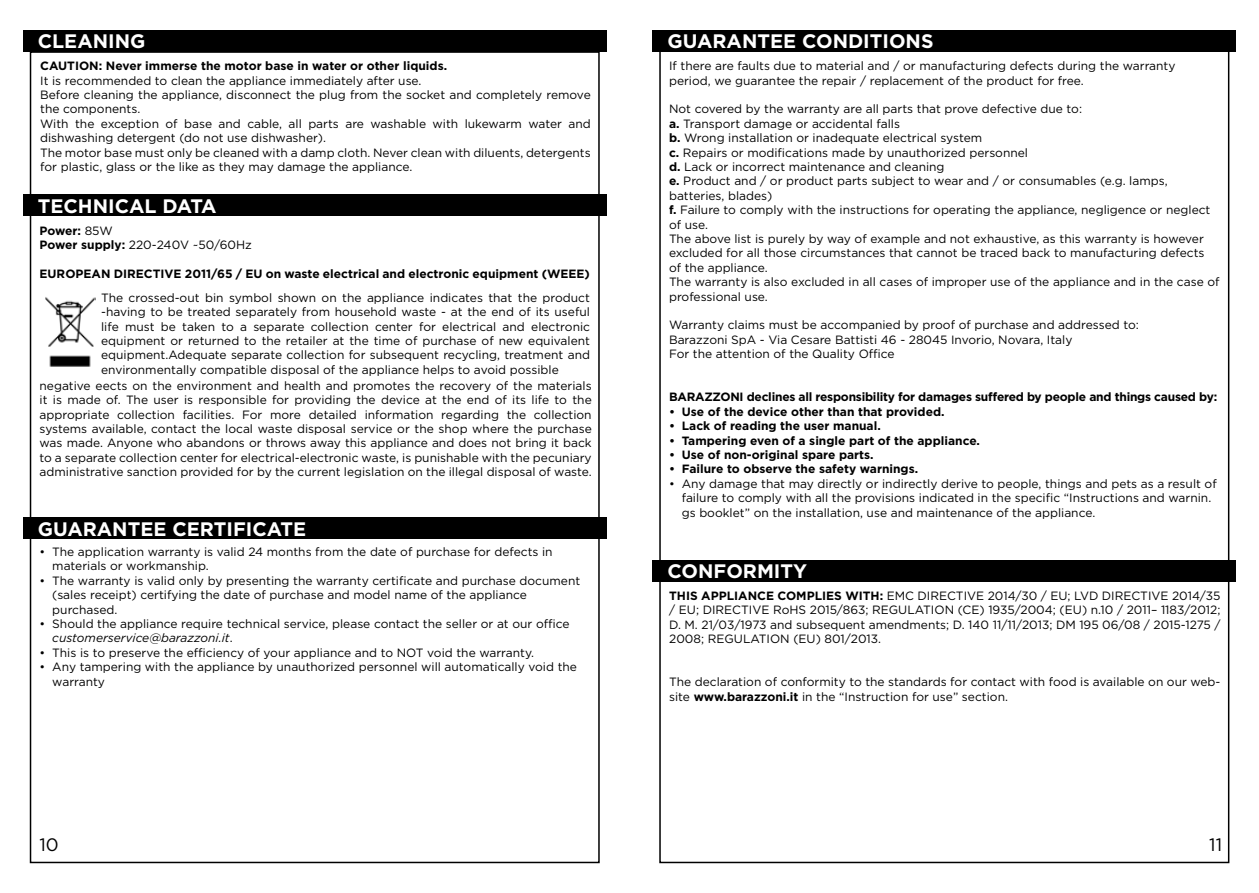
<style>
.page{position:relative;width:1259px;height:893px;background:#fff}
.page>*{position:absolute;margin:0;border:0;box-sizing:border-box;transform-origin:0 0}
.t1{font:700 19.5px "Gotham";color:#fff}
.t2{font:18px "Gotham";color:#000}
.t3{font:12px/14.4px "Gotham";color:#000}
.t4{font:700 12px "Gotham";color:#000}
.t5{font:700 12px "Gotham";letter-spacing:-.02em;color:#000}
.s1{font-weight:700}
.s2{font-style:italic}
</style>
<div class="page">
<div style="left:652px;top:560px;width:584px;height:21px;background:#000"></div>
<div style="left:652px;top:30px;width:584px;height:22px;background:#000"></div>
<div style="left:23px;top:30px;width:584px;height:22px;background:#000"></div>
<div style="left:23px;top:194px;width:584px;height:22px;background:#000"></div>
<div style="left:23px;top:517px;width:584px;height:22px;background:#000"></div>
<img style="left:45px;top:297px;width:50px;height:70px">
<h1 class="t1" style="left:38px;top:29px;width:109px">CLEANING</h1>
<h1 class="t1" style="left:667px;top:29px;width:267px">GUARANTEE CONDITIONS</h1>
<p class="t4" style="left:40px;top:58px;width:408px">CAUTION: Never immerse the motor base in water or other liquids.</p>
<p class="t3" style="left:40px;top:73px;width:552px">It is recommended to clean the appliance immediately after use.<br>Before cleaning the appliance, disconnect the plug from the socket and completely remove the components.<br>With the exception of base and cable, all parts are washable with lukewarm water and dishwashing detergent (do not use dishwasher).<br>The motor base must only be cleaned with a damp cloth. Never clean with diluents, detergents for plastic, glass or the like as they may damage the appliance.</p>
<p class="t3" style="left:669px;top:58px;width:508px">If there are faults due to material and / or manufacturing defects during the warranty period, we guarantee the repair / replacement of the product for free.</p>
<p class="t3" style="left:669px;top:102px;width:552px">Not covered by the warranty are all parts that prove defective due to:<br><span class="s1">a.</span> Transport damage or accidental falls<br><span class="s1">b.</span> Wrong installation or inadequate electrical system<br><span class="s1">c.</span> Repairs or modifications made by unauthorized personnel<br><span class="s1">d.</span> Lack or incorrect maintenance and cleaning<br><span class="s1">e.</span> Product and / or product parts subject to wear and / or consumables (e.g. lamps, batteries, blades)<br><span class="s1">f.</span> Failure to comply with the instructions for operating the appliance, negligence or neglect of use.<br>The above list is purely by way of example and not exhaustive, as this warranty is however excluded for all those circumstances that cannot be traced back to manufacturing defects of the appliance.<br>The warranty is also excluded in all cases of improper use of the appliance and in the case of professional use.</p>
<p class="t3" style="left:669px;top:318px;width:471px">Warranty claims must be accompanied by proof of purchase and addressed to:<br>Barazzoni SpA - Via Cesare Battisti 46 - 28045 Invorio, Novara, Italy<br>For the attention of the Quality Office</p>
<p class="t5" style="left:669px;top:389px;width:550px">BARAZZONI declines all responsibility for damages suffered by people and things caused by:</p>
<p class="t4" style="left:669px;top:404px;width:277px">• Use of the device other than that provided.</p>
<p class="t4" style="left:669px;top:418px;width:213px">• Lack of reading the user manual.</p>
<p class="t4" style="left:669px;top:432px;width:312px">• Tampering even of a single part of the appliance.</p>
<p class="t4" style="left:669px;top:447px;width:206px">• Use of non-original spare parts.</p>
<p class="t4" style="left:669px;top:461px;width:251px">• Failure to observe the safety warnings.</p>
<p class="t3" style="left:682px;top:476px;width:536px;text-indent:-13px">• Any damage that may directly or indirectly derive to people, things and pets as a result of failure to comply with all the provisions indicated in the specific “Instructions and warnin. gs booklet” on the installation, use and maintenance of the appliance.</p>
<h1 class="t1" style="left:38px;top:193px;width:180px">TECHNICAL DATA</h1>
<p class="t3" style="left:40px;top:223px;width:214px"><span class="s1">Power:</span> 85W<br><span class="s1">Power supply:</span> 220-240V ~50/60Hz</p>
<p class="t4" style="left:40px;top:266px;width:552px">EUROPEAN DIRECTIVE 2011/65 / EU on waste electrical and electronic equipment (WEEE)</p>
<p class="t3" style="left:101px;top:290px;width:490px;text-align:justify">The crossed-out bin symbol shown on the appliance indicates that the product -having to be treated separately from household waste - at the end of its useful life must be taken to a separate collection center for electrical and electronic equipment or returned to the retailer at the time of purchase of new equivalent equipment.Adequate separate collection for subsequent recycling, treatment and environmentally compatible disposal of the appliance helps to avoid possible</p>
<p class="t3" style="left:40px;top:378px;width:554px;text-align:justify">negative eects on the environment and health and promotes the recovery of the materials it is made of. The user is responsible for providing the device at the end of its life to the appropriate collection facilities. For more detailed information regarding the collection systems available, contact the local waste disposal service or the shop where the purchase was made. Anyone who abandons or throws away this appliance and does not bring it back to a separate collection center for electrical-electronic waste, is punishable with the pecuniary administrative sanction provided for by the current legislation on the illegal disposal of waste.</p>
<h1 class="t1" style="left:38px;top:516px;width:270px">GUARANTEE CERTIFICATE</h1>
<p class="t3" style="left:52px;top:544px;width:502px;text-indent:-13px">• The application warranty is valid 24 months from the date of purchase for defects in materials or workmanship.</p>
<p class="t3" style="left:52px;top:573px;width:529px;text-indent:-13px">• The warranty is valid only by presenting the warranty certificate and purchase document (sales receipt) certifying the date of purchase and model name of the appliance purchased.</p>
<p class="t3" style="left:52px;top:616px;width:519px;text-indent:-13px">• Should the appliance require technical service, please contact the seller or at our office <span class="s2">customerservice@barazzoni.it</span>.</p>
<p class="t3" style="left:40px;top:645px;width:496px">• This is to preserve the efficiency of your appliance and to NOT void the warranty.</p>
<p class="t3" style="left:52px;top:659px;width:526px;text-indent:-13px">• Any tampering with the appliance by unauthorized personnel will automatically void the warranty</p>
<h2 class="t2" style="left:39px;top:833px;width:21px">10</h2>
<h1 class="t1" style="left:667px;top:558px;width:141px">CONFORMITY</h1>
<p class="t3" style="left:669px;top:588px;width:553px;text-align:justify"><span class="s1">THIS APPLIANCE COMPLIES WITH:</span> EMC DIRECTIVE 2014/30 / EU; LVD DIRECTIVE 2014/35 / EU; DIRECTIVE RoHS 2015/863; REGULATION (CE) 1935/2004; (EU) n.10 / 2011– 1183/2012; D. M. 21/03/1973 and subsequent amendments; D. 140 11/11/2013; DM 195 06/08 / 2015-1275 / 2008; REGULATION (EU) 801/2013.</p>
<p class="t3" style="left:669px;top:675px;width:553px">The declaration of conformity to the standards for contact with food is available on our web&shy;site <span class="s1">www.barazzoni.it</span> in the “Instruction for use” section.</p>
<h2 class="t2" style="left:1209px;top:833px;width:14px">11</h2>
</div>
